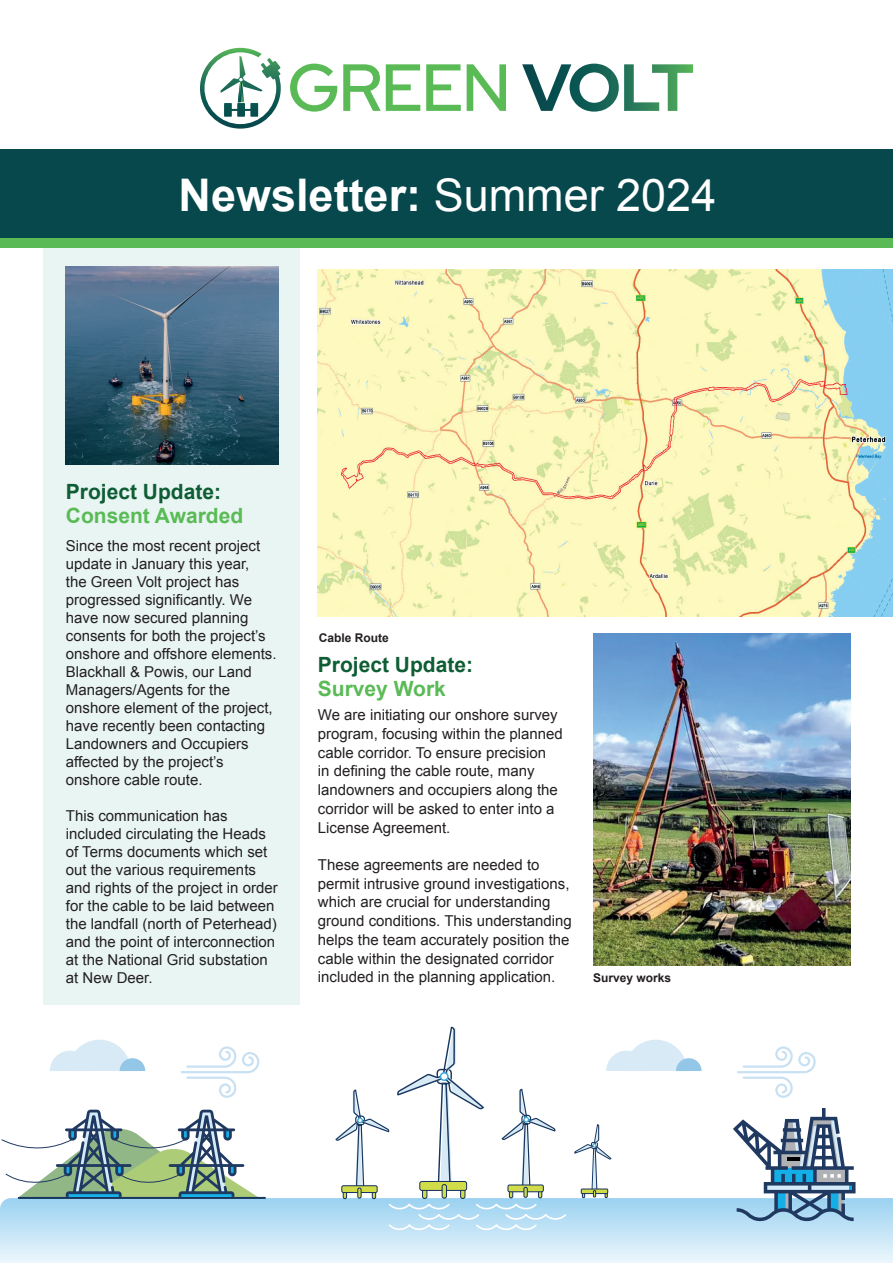
<style>
.page{position:relative;width:893px;height:1263px;background:#fff}
.page>*{position:absolute;margin:0;border:0;box-sizing:border-box;transform-origin:0 0}
.t1{font:700 45px "Arial";color:#fff}
.t2{font:700 21px "Arial";color:#0e5d34}
.t3{font:700 21px "Arial";color:#5abb56}
.t4{font:15px/18px "Arial";color:#231f20}
.t5{font:700 12px "Arial";color:#231f20}
.s1{font-weight:400}
</style>
<div class="page">
<div style="left:43px;top:215px;width:257px;height:789px;background:#e9f5f3"></div>
<div style="left:0;top:149px;width:893px;height:95px;background:#07484d"></div>
<svg style="left:522px;top:64px;width:171px;height:48px"></svg>
<svg style="left:290px;top:64px;width:216px;height:48px"></svg>
<svg style="left:200px;top:48px;width:81px;height:81px"></svg>
<svg style="left:0;top:1198px;width:893px;height:65px;background:#c7e5f6"></svg>
<hr style="left:19px;top:1197px;width:246px;height:2px;background:#17375f">
<svg style="left:50px;top:1040px;width:95px;height:31px"></svg>
<svg style="left:180px;top:1046px;width:80px;height:52px"></svg>
<svg style="left:606px;top:1040px;width:96px;height:31px"></svg>
<svg style="left:737px;top:1046px;width:79px;height:52px"></svg>
<svg style="left:733px;top:1108px;width:122px;height:113px"></svg>
<svg style="left:1px;top:1110px;width:258px;height:88px"></svg>
<svg style="left:397px;top:64px;width:88px;height:1199px"></svg>
<svg style="left:574px;top:1124px;width:38px;height:74px"></svg>
<svg style="left:334px;top:1027px;width:234px;height:204px"></svg>
<div style="left:357px;top:1188px;width:4px;height:10px;border:1px solid #15305e;border-radius:2px"></div>
<div style="left:0;top:238px;width:893px;height:10px;background:#5abb56"></div>
<img style="left:593px;top:633px;width:257px;height:332px">
<img style="left:66px;top:267px;width:213px;height:197px">
<img style="left:318px;top:270px;width:575px;height:347px">
<h1 class="t1" style="left:179px;top:165px;width:539px">Newsletter: <span class="s1">Summer 2024</span></h1>
<h2 class="t2" style="left:66px;top:478px;width:157px">Project Update:</h2>
<h2 class="t3" style="left:66px;top:502px;width:179px">Consent Awarded</h2>
<p class="t4" style="left:66px;top:537px;width:212px">Since the most recent project update in January this year,<br>the Green Volt project has progressed significantly. We have now secured planning consents for both the project’s onshore and offshore elements.<br>Blackhall &amp; Powis, our Land<br>Managers/Agents for the onshore element of the project, have recently been contacting<br>Landowners and Occupiers affected by the project’s onshore cable route.</p>
<p class="t4" style="left:66px;top:807px;width:213px">This communication has included circulating the Heads of Terms documents which set out the various requirements and rights of the project in order for the cable to be laid between the landfall (north of Peterhead) and the point of interconnection at the National Grid substation at New Deer.</p>
<p class="t5" style="left:319px;top:630px;width:72px">Cable Route</p>
<h2 class="t2" style="left:318px;top:651px;width:157px">Project Update:</h2>
<h2 class="t3" style="left:318px;top:675px;width:129px">Survey Work</h2>
<p class="t4" style="left:318px;top:706px;width:247px;line-height:18.8px">We are initiating our onshore survey program, focusing within the planned cable corridor. To ensure precision<br>in defining the cable route, many landowners and occupiers along the corridor will be asked to enter into a License Agreement.</p>
<p class="t4" style="left:318px;top:855px;width:256px;line-height:18.8px">These agreements are needed to permit intrusive ground investigations, which are crucial for understanding ground conditions. This understanding helps the team accurately position the cable within the designated corridor included in the planning application.</p>
<p class="t5" style="left:593px;top:970px;width:80px">Survey works</p>
</div>
